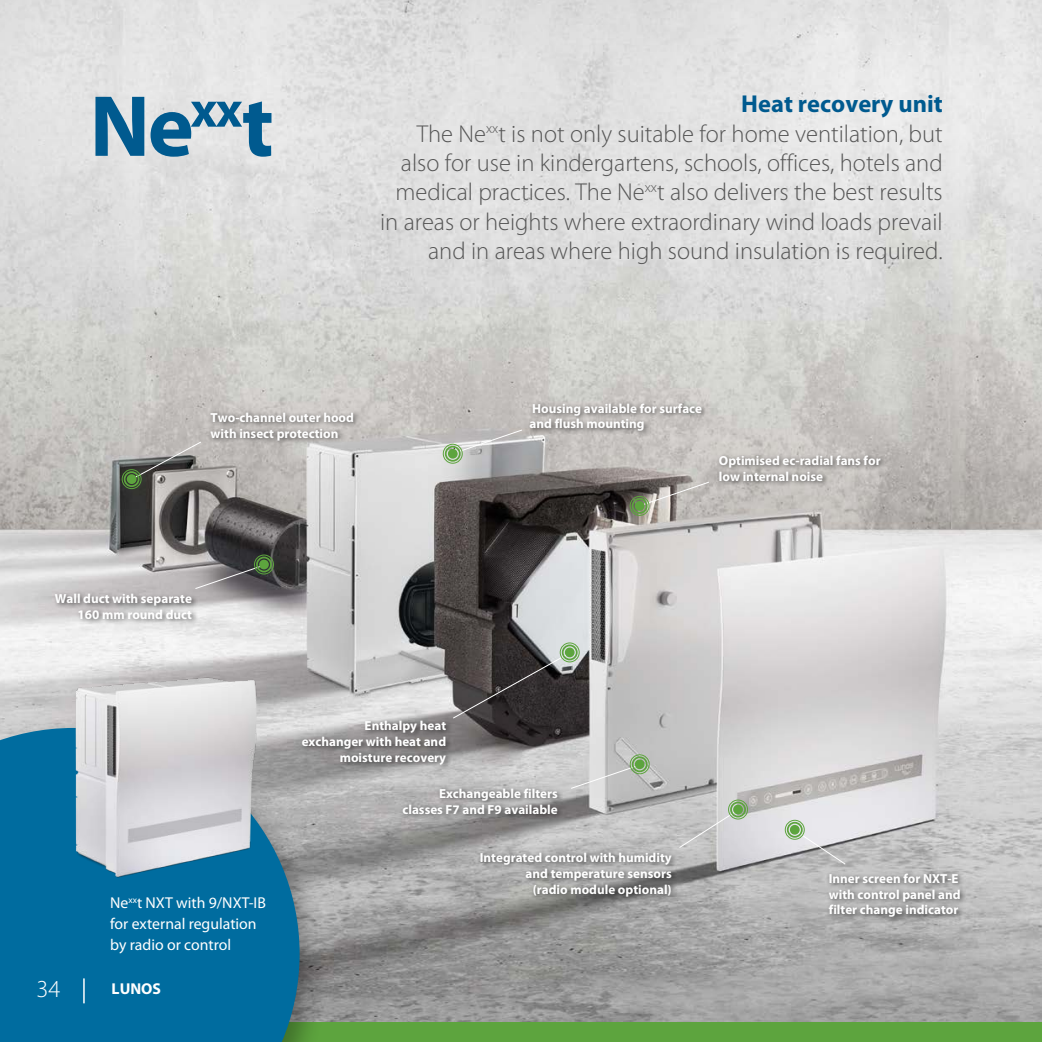
<style>
.page{position:relative;width:1042px;height:1042px;background:#fff}
.page>*{position:absolute;margin:0;border:0;box-sizing:border-box;transform-origin:0 0}
.t1{font:700 87.5px "Myriad Pro";color:#005a8f}
.t2{font:300 24.5px/29.4px "Myriad Pro";color:#565656;text-align:right}
.t3{font:300 24.5px "Myriad Pro";color:#fff}
.t4{font:15.75px/21px "Myriad Pro";color:#fff}
.t5{font:700 15.75px "Myriad Pro";color:#fff}
.t6{font:700 13.12px/15.8px "Myriad Pro";color:#fff;text-align:right}
.s1{font-weight:700;color:#005a8f}
</style>
<div class="page">
<img style="left:0;top:0;width:1042px;height:1022px">
<div style="left:0;top:1022px;width:1042px;height:20px;background:#5da43e"></div>
<svg style="left:452px;top:429px;width:71px;height:25px;background:#bcbbbc"></svg>
<svg style="left:131px;top:441px;width:71px;height:39px;background:#94928f"></svg>
<div style="left:443px;top:444px;width:20px;height:20px;border:1px solid #5da43e;border-radius:50%"></div>
<div style="left:445px;top:446px;width:16px;height:16px;border:2px solid #5da43e;border-radius:50%"></div>
<div style="left:448px;top:449px;width:10px;height:10px;background:#5da43e;border-radius:50%"></div>
<div style="left:122px;top:469px;width:20px;height:20px;border:1px solid #5da43e;border-radius:50%"></div>
<div style="left:124px;top:471px;width:16px;height:16px;border:2px solid #5da43e;border-radius:50%"></div>
<div style="left:127px;top:474px;width:9px;height:10px;background:#5da43e;border-radius:50%"></div>
<svg style="left:639px;top:481px;width:71px;height:25px;background:#a4a09c"></svg>
<div style="left:630px;top:496px;width:19px;height:20px;border:1px solid #5da43e;border-radius:50%"></div>
<div style="left:632px;top:498px;width:15px;height:16px;border:2px solid #5da43e;border-radius:50%"></div>
<div style="left:635px;top:501px;width:9px;height:10px;background:#5da43e;border-radius:50%"></div>
<svg style="left:194px;top:564px;width:71px;height:26px;background:#7a7779"></svg>
<div style="left:254px;top:554px;width:20px;height:20px;border:1px solid #5da43e;border-radius:50%"></div>
<div style="left:256px;top:556px;width:16px;height:16px;border:2px solid #5da43e;border-radius:50%"></div>
<div style="left:259px;top:559px;width:10px;height:10px;background:#5da43e;border-radius:50%"></div>
<svg style="left:570px;top:764px;width:71px;height:25px;background:#cacbca"></svg>
<div style="left:630px;top:754px;width:19px;height:20px;border:1px solid #5da43e;border-radius:50%"></div>
<div style="left:632px;top:756px;width:15px;height:16px;border:2px solid #5da43e;border-radius:50%"></div>
<div style="left:635px;top:759px;width:9px;height:10px;background:#5da43e;border-radius:50%"></div>
<svg style="left:678px;top:809px;width:61px;height:40px;background:#c9caca"></svg>
<div style="left:728px;top:799px;width:20px;height:20px;border:1px solid #5da43e;border-radius:50%"></div>
<div style="left:730px;top:801px;width:16px;height:16px;border:2px solid #5da43e;border-radius:50%"></div>
<div style="left:733px;top:804px;width:10px;height:10px;background:#5da43e;border-radius:50%"></div>
<svg style="left:794px;top:829px;width:52px;height:36px;background:#c6c6c7"></svg>
<div style="left:785px;top:820px;width:20px;height:19px;border:1px solid #5da43e;border-radius:50%"></div>
<div style="left:787px;top:822px;width:15px;height:15px;border:2px solid #5da43e;border-radius:50%"></div>
<div style="left:790px;top:825px;width:9px;height:9px;background:#5da43e;border-radius:50%"></div>
<svg style="left:452px;top:652px;width:119px;height:67px;background:#433f40"></svg>
<div style="left:560px;top:642px;width:19px;height:20px;border:1px solid #5da43e;border-radius:50%"></div>
<div style="left:562px;top:644px;width:15px;height:16px;border:2px solid #5da43e;border-radius:50%"></div>
<div style="left:565px;top:647px;width:9px;height:10px;background:#5da43e;border-radius:50%"></div>
<div style="left:0;top:721px;width:330px;height:321px;background:#000;opacity:.32"></div>
<svg style="left:0;top:728px;width:300px;height:314px;background:#0b6f9f"></svg>
<img style="left:62px;top:663px;width:209px;height:223px">
<div style="left:477px;top:849px;width:202px;height:53px;background:#000;opacity:.6"></div>
<div style="left:400px;top:785px;width:164px;height:35px;background:#000;opacity:.6"></div>
<div style="left:826px;top:869px;width:141px;height:54px;background:#000;opacity:.6"></div>
<div style="left:52px;top:590px;width:146px;height:36px;background:#000;opacity:.6"></div>
<div style="left:299px;top:717px;width:153px;height:54px;background:#000;opacity:.6"></div>
<div style="left:207px;top:409px;width:153px;height:38px;background:#000;opacity:.6"></div>
<div style="left:527px;top:400px;width:181px;height:37px;background:#000;opacity:.6"></div>
<div style="left:716px;top:452px;width:171px;height:35px;background:#000;opacity:.6"></div>
<svg style="left:84px;top:978px;width:1px;height:25px"></svg>
<h1 class="t1" style="left:90px;top:69px;width:186px">Ne<sup>xx</sup>t</h1>
<p class="t2" style="left:380px;top:90px;width:564px"><span class="s1">Heat recovery unit<br></span>The Ne<sup>xx</sup>t is not only suitable for home ventilation, but also for use in kindergartens, schools, offices, hotels and medical practices. The Ne<sup>xx</sup>t also delivers the best results in areas or heights where extraordinary wind loads prevail and in areas where high sound insulation is required.</p>
<p class="t6" style="left:211px;top:409px;width:145px;text-align:left">Two-channel outer hood with insect protection</p>
<p class="t6" style="left:529px;top:400px;width:174px;text-align:left">Housing available for surface and flush mounting</p>
<p class="t6" style="left:719px;top:452px;width:163px;text-align:left">Optimised ec-radial fans for low internal noise</p>
<p class="t6" style="left:55px;top:590px;width:139px">Wall duct with separate<br>160 mm round duct</p>
<p class="t4" style="left:110px;top:892px;width:157px">Ne<sup>xx</sup>t NXT with 9/NXT-IB for external regulation by radio or control</p>
<h2 class="t3" style="left:37px;top:975px;width:25px">34</h2>
<p class="t5" style="left:112px;top:978px;width:51px">LUNOS</p>
<p class="t6" style="left:302px;top:717px;width:146px">Enthalpy heat exchanger with heat and moisture recovery</p>
<p class="t6" style="left:402px;top:785px;width:157px">Exchangeable filters classes F7 and F9 available</p>
<p class="t6" style="left:480px;top:849px;width:193px">Integrated control with humidity and temperature sensors<br>(radio module optional)</p>
<p class="t6" style="left:829px;top:870px;width:133px;text-align:left">Inner screen for NXT-E with control panel and filter change indicator</p>
</div>
